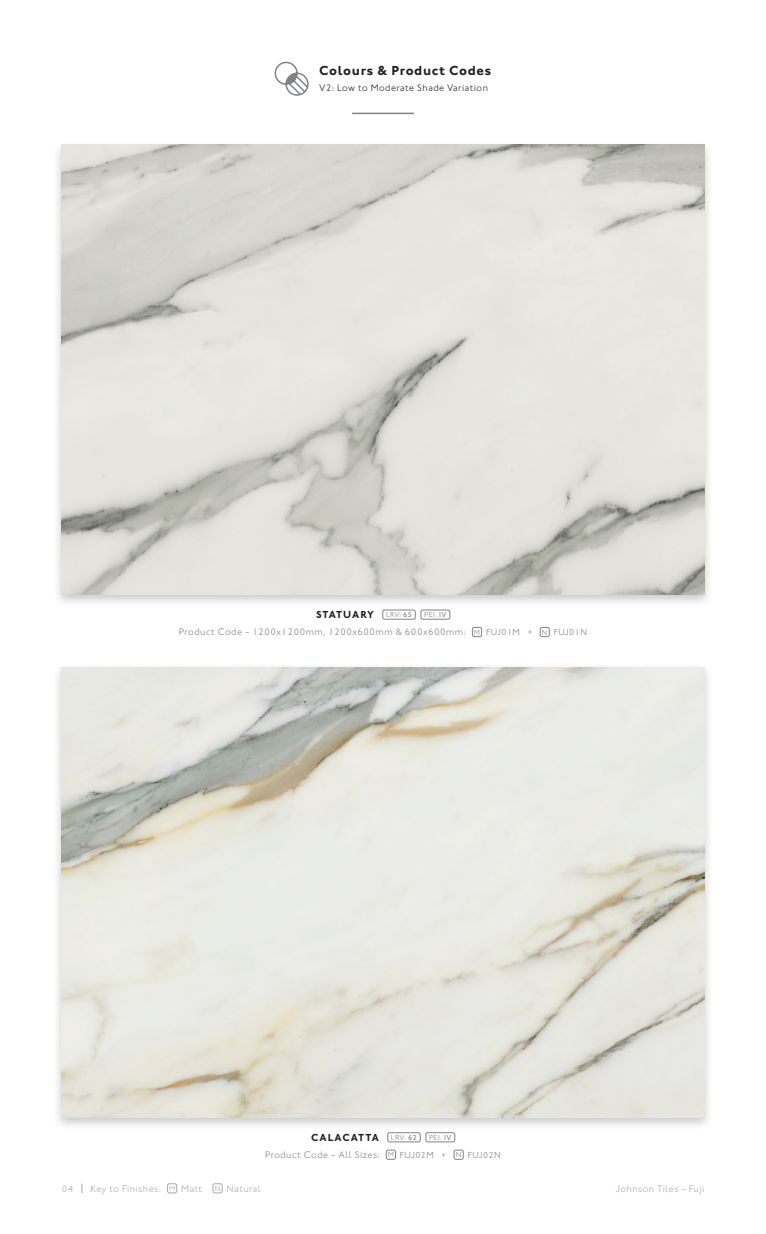
<style>
.page{position:relative;width:766px;height:1234px;background:#fff}
.page>*{position:absolute;margin:0;border:0;box-sizing:border-box;transform-origin:0 0}
.t1{font:700 13.5px "Johnston ITC Std";letter-spacing:.05em;color:#231f20}
.t2{font:700 10.5px "Johnston ITC Std";letter-spacing:.11em;color:#231f20}
.t3{font:700 10.5px "Johnston ITC Std";letter-spacing:.08em;color:#231f20}
.t4{font:300 9.75px "Johnston ITC Std";letter-spacing:.05em;color:#808285}
.t5{font:300 9.75px "Johnston ITC Std";letter-spacing:.05em;color:#a8a9ad}
.t6{font:300 9.75px "Johnston ITC Std";letter-spacing:.05em;color:#231f20}
.t7{font:300 9px "Johnston ITC Std";letter-spacing:.05em;color:#808285}
.t8{font:300 7.5px "Johnston ITC Std";letter-spacing:.06em;color:#808285}
.t9{font:300 7.5px "Johnston ITC Std";color:#a8a9ad}
.s1{font-weight:500}
</style>
<div class="page">
<hr style="left:352px;top:113px;width:62px;height:1px;background:#808285">
<svg style="left:274px;top:61px;width:35px;height:35px"></svg>
<div style="left:167px;top:1183px;width:10px;height:9px;border:1px solid #a8a9ad;border-radius:2px"></div>
<div style="left:213px;top:1183px;width:9px;height:9px;border:1px solid #a8a9ad;border-radius:2px"></div>
<div style="left:53px;top:140px;width:660px;height:467px;background:#231f20;opacity:.25"></div>
<img style="left:62px;top:145px;width:642px;height:449px">
<div style="left:382px;top:609px;width:33px;height:10px;border:1px solid #808285;border-radius:2px"></div>
<div style="left:420px;top:609px;width:30px;height:10px;border:1px solid #808285;border-radius:2px"></div>
<div style="left:472px;top:627px;width:9px;height:9px;border:1px solid #808285;border-radius:2px"></div>
<div style="left:540px;top:627px;width:9px;height:9px;border:1px solid #808285;border-radius:2px"></div>
<div style="left:53px;top:662px;width:660px;height:468px;background:#231f20;opacity:.25"></div>
<img style="left:62px;top:667px;width:642px;height:449px">
<div style="left:387px;top:1132px;width:33px;height:9px;border:1px solid #808285;border-radius:2px"></div>
<div style="left:425px;top:1132px;width:30px;height:9px;border:1px solid #808285;border-radius:2px"></div>
<div style="left:386px;top:1149px;width:9px;height:10px;border:1px solid #808285;border-radius:2px"></div>
<div style="left:453px;top:1149px;width:10px;height:10px;border:1px solid #808285;border-radius:2px"></div>
<p class="t1" style="left:319px;top:62px;width:174px">Colours &amp; Product Codes</p>
<p class="t6" style="left:319px;top:82px;width:170px">V2: Low to Moderate Shade Variation</p>
<p class="t3" style="left:316px;top:608px;width:59px">STATUARY</p>
<p class="t8" style="left:386px;top:610px;width:28px">LRV: <span class="s1">65</span></p>
<p class="t8" style="left:424px;top:610px;width:24px">PEI: <span class="s1">IV</span></p>
<p class="t4" style="left:179px;top:626px;width:288px">Product Code - 1200x1200mm, 1200x600mm &amp; 600x600mm:</p>
<p class="t8" style="left:474px;top:627px;width:8px">M</p>
<p class="t7" style="left:486px;top:626px;width:35px">FUJ01M</p>
<p class="t7" style="left:527px;top:626px;width:7px">+</p>
<p class="t8" style="left:542px;top:627px;width:7px">N</p>
<p class="t7" style="left:553px;top:626px;width:35px">FUJ01N</p>
<p class="t2" style="left:311px;top:1130px;width:69px">CALACATTA</p>
<p class="t8" style="left:391px;top:1132px;width:28px">LRV: <span class="s1">62</span></p>
<p class="t8" style="left:429px;top:1132px;width:24px">PEI: <span class="s1">IV</span></p>
<p class="t4" style="left:265px;top:1148px;width:116px">Product Code - All Sizes:</p>
<p class="t8" style="left:388px;top:1149px;width:8px">M</p>
<p class="t7" style="left:400px;top:1149px;width:35px">FUJ02M</p>
<p class="t7" style="left:441px;top:1149px;width:7px">+</p>
<p class="t8" style="left:455px;top:1149px;width:7px">N</p>
<p class="t7" style="left:467px;top:1149px;width:35px">FUJ02N</p>
<p class="t5" style="left:62px;top:1182px;width:13px">04</p>
<p class="t5" style="left:615px;top:1182px;width:90px">Johnson Tiles - Fuji</p>
<p class="t5" style="left:91px;top:1182px;width:72px">Key to Finishes:</p>
<p class="t9" style="left:169px;top:1183px;width:8px">M</p>
<p class="t5" style="left:181px;top:1182px;width:22px">Matt</p>
<p class="t9" style="left:215px;top:1183px;width:7px">N</p>
<p class="t5" style="left:226px;top:1182px;width:36px">Natural</p>
</div>
